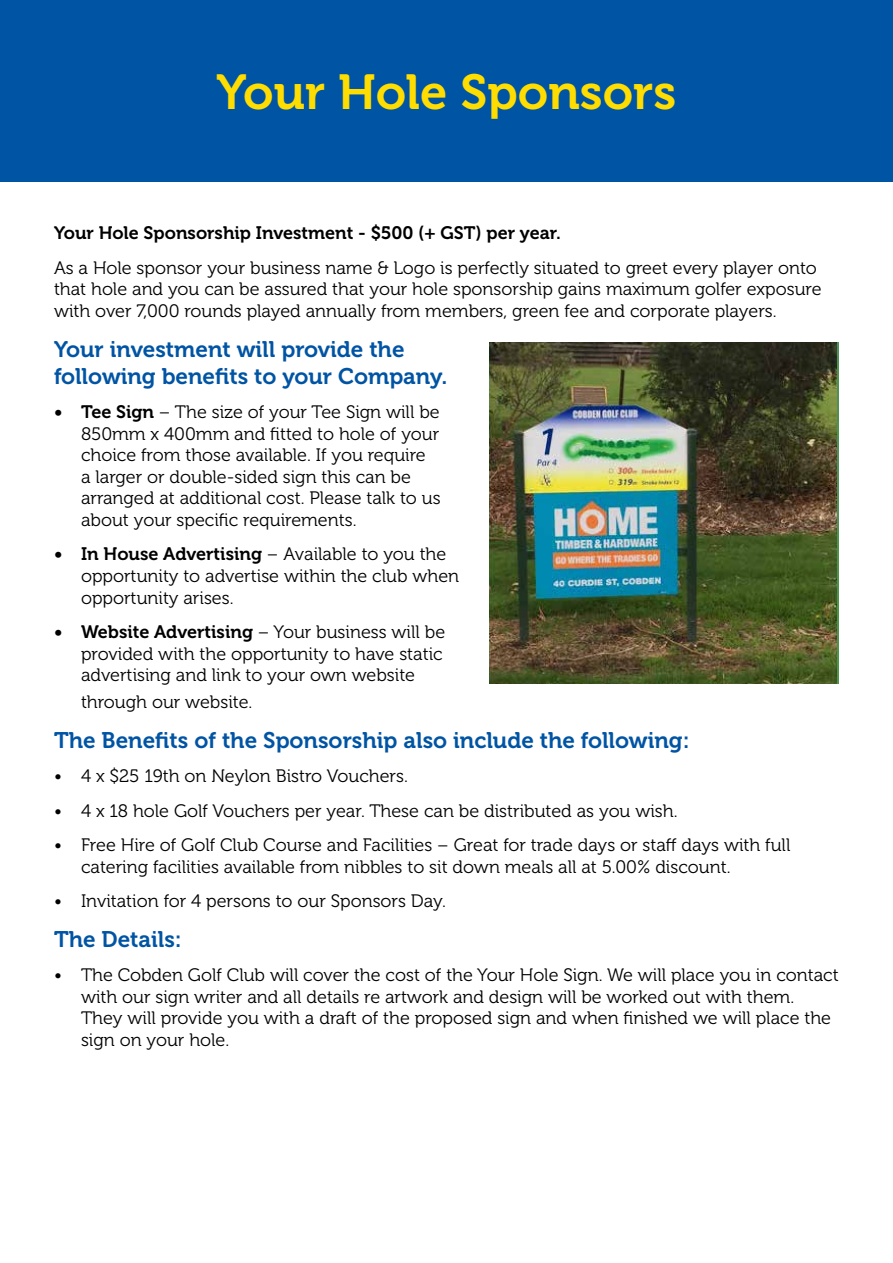
<style>
.page{position:relative;width:893px;height:1263px;background:#fff}
.page>*{position:absolute;margin:0;border:0;box-sizing:border-box;transform-origin:0 0}
.t1{font:48.9px "Museo 700";color:#fd0}
.t2{font:22.5px/27px "Museo 700";color:#0054a4}
.t3{font:18px/21.6px "Museo 300";color:#000}
.t4{font:18px "Museo 700";color:#000}
.s1{font-family:"Museo 700"}
.s2{font-family:"Museo 300"}
</style>
<div class="page">
<div style="left:0;top:0;width:893px;height:182px;background:#0054a4"></div>
<img style="left:489px;top:343px;width:350px;height:340px">
<h1 class="t1" style="left:217px;top:65px;width:461px">Your Hole Sponsors</h1>
<p class="t4" style="left:54px;top:223px;width:508px">Your Hole Sponsorship Investment - $500 (+ GST) per year.</p>
<p class="t3" style="left:54px;top:257px;width:769px">As a Hole sponsor your business name &amp; Logo is perfectly situated to greet every player onto that hole and you can be assured that your hole sponsorship gains maximum golfer exposure with over 7,000 rounds played annually from members, green fee and corporate players.</p>
<p class="t2" style="left:54px;top:336px;width:395px">Your investment will provide the following benefits to your Company.</p>
<p class="t3" style="left:81px;top:401px;width:361px;text-indent:-27px"><span class="s1">• Tee Sign</span> – The size of your Tee Sign will be 850mm x 400mm and fitted to hole of your choice from those available. If you require<br>a larger or double-sided sign this can be arranged at additional cost. Please talk to us about your specific requirements.</p>
<p class="t4" style="left:54px;top:544px;width:394px">• In House Advertising <span class="s2">– Available to you the</span></p>
<p class="t3" style="left:81px;top:565px;width:380px">opportunity to advertise within the club when opportunity arises.</p>
<p class="t4" style="left:54px;top:622px;width:393px">• Website Advertising <span class="s2">– Your business will be</span></p>
<p class="t3" style="left:81px;top:643px;width:363px">provided with the opportunity to have static advertising and link to your own website</p>
<p class="t3" style="left:81px;top:691px;width:173px">through our website.</p>
<p class="t2" style="left:54px;top:727px;width:637px">The Benefits of the Sponsorship also include the following:</p>
<p class="t3" style="left:54px;top:766px;width:355px">• 4 x $25 19th on Neylon Bistro Vouchers.</p>
<p class="t3" style="left:54px;top:800px;width:625px">• 4 x 18 hole Golf Vouchers per year. These can be distributed as you wish.</p>
<p class="t3" style="left:81px;top:834px;width:711px;text-indent:-27px">• Free Hire of Golf Club Course and Facilities – Great for trade days or staff days with full catering facilities available from nibbles to sit down meals all at 5.00% discount.</p>
<p class="t3" style="left:54px;top:890px;width:393px">• Invitation for 4 persons to our Sponsors Day.</p>
<p class="t2" style="left:54px;top:926px;width:129px">The Details:</p>
<p class="t3" style="left:81px;top:964px;width:759px;text-indent:-27px">• The Cobden Golf Club will cover the cost of the Your Hole Sign. We will place you in contact with our sign writer and all details re artwork and design will be worked out with them.<br>They will provide you with a draft of the proposed sign and when finished we will place the sign on your hole.</p>
</div>
